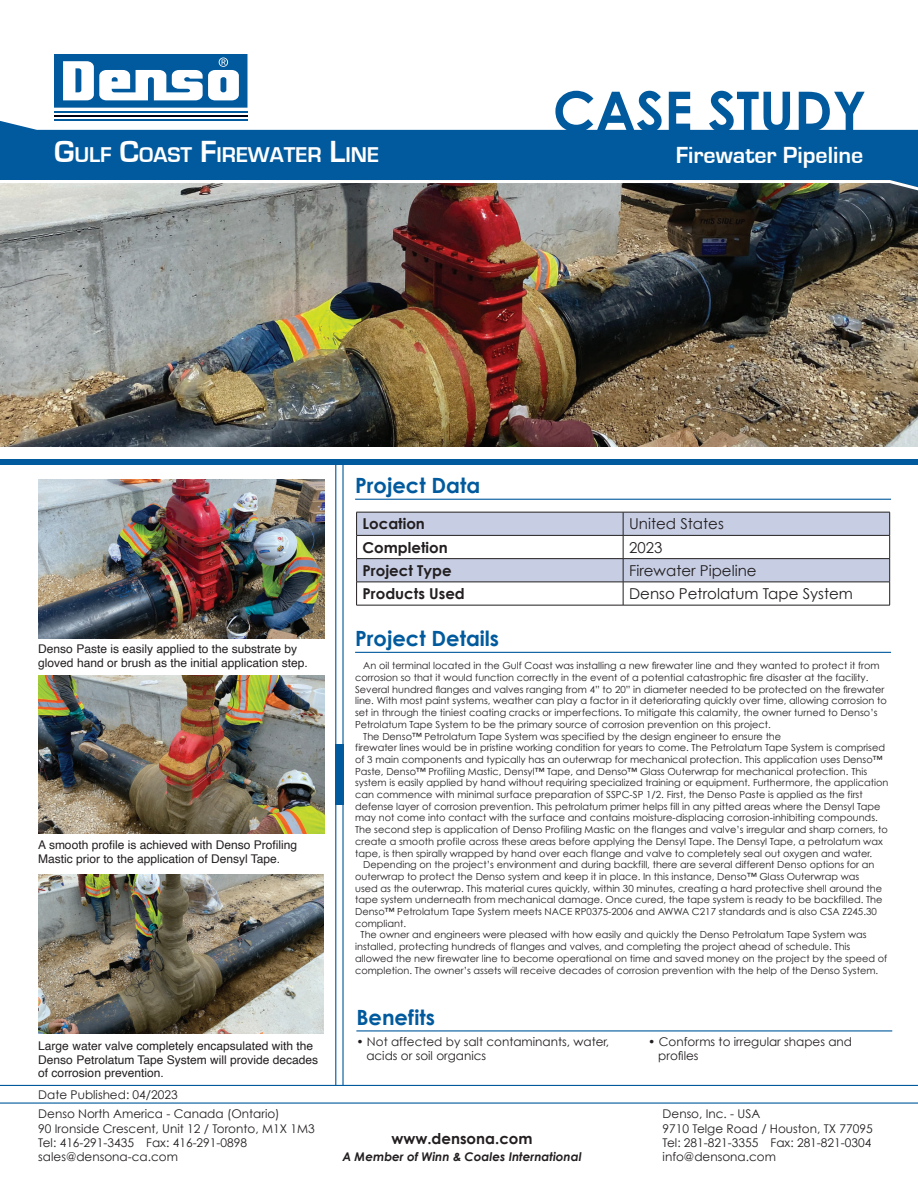
<style>
.page{position:relative;width:918px;height:1188px;background:#fff}
.page>*{position:absolute;margin:0;border:0;box-sizing:border-box;transform-origin:0 0}
.t1{font:700 54.6px "Century Gothic";color:#015a9d}
.t2{font:700 24px "Eurostile";color:#fff}
.t3{font:700 22.05px "Eurostile";color:#fff}
.t4{font:700 21px "Century Gothic";color:#015a9d}
.t5{font:15px "Century Gothic";color:#231f20}
.t6{font:700 15px "Century Gothic";color:#231f20}
.t7{font:12px/14.4px "Century Gothic";color:#231f20}
.t8{font:12px/13.5px "Helvetica";color:#231f20}
.t9{font:italic 700 12px "Century Gothic";color:#231f20}
.t10{font:9.75px "Century Gothic";color:#231f20}
.s1{font-size:31.5px}
</style>
<div class="page">
<img style="left:0;top:199px;width:918px;height:247px">
<svg style="left:0;top:121px;width:918px;height:58px;background:#2772ab"></svg>
<img style="left:0;top:179px;width:918px;height:20px">
<hr style="left:335px;top:463px;width:1px;height:622px;background:#015a9d">
<hr style="left:342px;top:463px;width:2px;height:622px;background:#015a9d">
<div style="left:0;top:459px;width:918px;height:6px;background:#015a9d"></div>
<hr style="left:355px;top:499px;width:536px;height:1px;background:#015a9d">
<hr style="left:355px;top:652px;width:536px;height:1px;background:#015a9d">
<hr style="left:356px;top:1030px;width:536px;height:1px;background:#015a9d">
<hr style="left:0;top:1085px;width:918px;height:1px;background:#015a9d">
<hr style="left:0;top:1102px;width:918px;height:2px;background:#015a9d">
<div style="left:335px;top:744px;width:9px;height:60px;background:#015a9d"></div>
<hr style="left:54px;top:111px;width:194px;height:2px;background:#015a9d">
<hr style="left:54px;top:115px;width:193px;height:2px;background:#000012">
<hr style="left:54px;top:119px;width:194px;height:2px;background:#015a9d">
<svg style="left:54px;top:54px;width:193px;height:54px"></svg>
<svg style="left:356px;top:512px;width:534px;height:93px"></svg>
<hr style="left:356px;top:605px;width:534px;height:1px;background:#231f20">
<img style="left:38px;top:874px;width:286px;height:159px">
<img style="left:38px;top:675px;width:286px;height:159px">
<img style="left:38px;top:479px;width:286px;height:159px">
<h1 class="t1" style="left:553px;top:76px;width:315px">CASE STUDY</h1>
<h3 class="t3" style="left:54px;top:145px;width:326px"><span class="s1">G</span>ULF <span class="s1">C</span>OAST <span class="s1">F</span>IREWATER <span class="s1">L</span>INE</h3>
<h2 class="t2" style="left:676px;top:144px;width:189px">Firewater Pipeline</h2>
<h3 class="t4" style="left:355px;top:472px;width:127px">Project Data</h3>
<p class="t8" style="left:38px;top:643px;width:271px">Denso Paste is easily applied to the substrate by gloved hand or brush as the initial application step.</p>
<p class="t8" style="left:38px;top:839px;width:260px">A smooth profile is achieved with Denso Profiling<br>Mastic prior to the application of Densyl Tape.</p>
<p class="t8" style="left:38px;top:1040px;width:281px">Large water valve completely encapsulated with the<br>Denso Petrolatum Tape System will provide decades of corrosion prevention.</p>
<p class="t7" style="left:38px;top:1087px;width:141px">Date Published: 04/2023</p>
<p class="t7" style="left:38px;top:1106px;width:278px">Denso North America - Canada (Ontario)<br>90 Ironside Crescent, Unit 12 / Toronto, M1X 1M3<br>Tel: 416-291-3435 Fax: 416-291-0898 sales@densona-ca.com</p>
<h3 class="t6" style="left:363px;top:514px;width:64px">Location</h3>
<h3 class="t5" style="left:629px;top:514px;width:96px">United States</h3>
<h3 class="t6" style="left:363px;top:538px;width:87px">Completion</h3>
<h3 class="t5" style="left:629px;top:538px;width:35px">2023</h3>
<h3 class="t6" style="left:363px;top:561px;width:91px">Project Type</h3>
<h3 class="t5" style="left:629px;top:561px;width:129px">Firewater Pipeline</h3>
<h3 class="t6" style="left:363px;top:584px;width:104px">Products Used</h3>
<h3 class="t5" style="left:629px;top:584px;width:225px">Denso Petrolatum Tape System</h3>
<h3 class="t4" style="left:355px;top:625px;width:146px">Project Details</h3>
<p class="t10" style="left:363px;top:660px;width:518px">An oil terminal located in the Gulf Coast was installing a new firewater line and they wanted to protect it from</p>
<p class="t10" style="left:355px;top:671px;width:515px">corrosion so that it would function correctly in the event of a potential catastrophic fire disaster at the facility.</p>
<p class="t10" style="left:355px;top:683px;width:531px">Several hundred flanges and valves ranging from 4” to 20” in diameter needed to be protected on the firewater</p>
<p class="t10" style="left:355px;top:695px;width:533px">line. With most paint systems, weather can play a factor in it deteriorating quickly over time, allowing corrosion to</p>
<p class="t10" style="left:355px;top:706px;width:524px">set in through the tiniest coating cracks or imperfections. To mitigate this calamity, the owner turned to Denso’s</p>
<p class="t10" style="left:355px;top:718px;width:417px">Petrolatum Tape System to be the primary source of corrosion prevention on this project.</p>
<p class="t10" style="left:363px;top:730px;width:420px">The Denso™ Petrolatum Tape System was specified by the design engineer to ensure the</p>
<p class="t10" style="left:355px;top:741px;width:531px">firewater lines would be in pristine working condition for years to come. The Petrolatum Tape System is comprised</p>
<p class="t10" style="left:355px;top:753px;width:529px">of 3 main components and typically has an outerwrap for mechanical protection. This application uses Denso™</p>
<p class="t10" style="left:355px;top:765px;width:514px">Paste, Denso™ Profiling Mastic, Densyl™ Tape, and Denso™ Glass Outerwrap for mechanical protection. This</p>
<p class="t10" style="left:355px;top:777px;width:535px">system is easily applied by hand without requiring specialized training or equipment. Furthermore, the application</p>
<p class="t10" style="left:355px;top:788px;width:509px">can commence with minimal surface preparation of SSPC-SP 1/2. First, the Denso Paste is applied as the first</p>
<p class="t10" style="left:355px;top:800px;width:527px">defense layer of corrosion prevention. This petrolatum primer helps fill in any pitted areas where the Densyl Tape</p>
<p class="t10" style="left:355px;top:812px;width:524px">may not come into contact with the surface and contains moisture-displacing corrosion-inhibiting compounds.</p>
<p class="t10" style="left:355px;top:823px;width:534px">The second step is application of Denso Profiling Mastic on the flanges and valve’s irregular and sharp corners, to</p>
<p class="t10" style="left:355px;top:835px;width:529px">create a smooth profile across these areas before applying the Densyl Tape. The Densyl Tape, a petrolatum wax</p>
<p class="t10" style="left:355px;top:847px;width:519px">tape, is then spirally wrapped by hand over each flange and valve to completely seal out oxygen and water.</p>
<p class="t10" style="left:363px;top:858px;width:513px">Depending on the project’s environment and during backfill, there are several different Denso options for an</p>
<p class="t10" style="left:355px;top:870px;width:506px">outerwrap to protect the Denso system and keep it in place. In this instance, Denso™ Glass Outerwrap was</p>
<p class="t10" style="left:355px;top:882px;width:529px">used as the outerwrap. This material cures quickly, within 30 minutes, creating a hard protective shell around the</p>
<p class="t10" style="left:355px;top:894px;width:529px">tape system underneath from mechanical damage. Once cured, the tape system is ready to be backfilled. The</p>
<p class="t10" style="left:355px;top:905px;width:523px">Denso™ Petrolatum Tape System meets NACE RP0375-2006 and AWWA C217 standards and is also CSA Z245.30</p>
<p class="t10" style="left:355px;top:917px;width:53px">compliant.</p>
<p class="t10" style="left:361px;top:929px;width:508px">The owner and engineers were pleased with how easily and quickly the Denso Petrolatum Tape System was</p>
<p class="t10" style="left:355px;top:940px;width:497px">installed, protecting hundreds of flanges and valves, and completing the project ahead of schedule. This</p>
<p class="t10" style="left:355px;top:952px;width:534px">allowed the new firewater line to become operational on time and saved money on the project by the speed of</p>
<p class="t10" style="left:355px;top:964px;width:525px">completion. The owner’s assets will receive decades of corrosion prevention with the help of the Denso System.</p>
<h3 class="t4" style="left:356px;top:1004px;width:80px">Benefits</h3>
<p class="t7" style="left:366px;top:1034px;width:244px;text-indent:-10px">• Not affected by salt contaminants, water, acids or soil organics</p>
<p class="t7" style="left:658px;top:1034px;width:195px;text-indent:-10px">• Conforms to irregular shapes and profiles</p>
<h3 class="t6" style="left:391px;top:1129px;width:143px">www.densona.com</h3>
<p class="t9" style="left:342px;top:1149px;width:241px">A Member of Winn &amp; Coales International</p>
<p class="t7" style="left:663px;top:1106px;width:212px">Denso, Inc. - USA<br>9710 Telge Road / Houston, TX 77095<br>Tel: 281-821-3355 Fax: 281-821-0304 info@densona.com</p>
</div>
